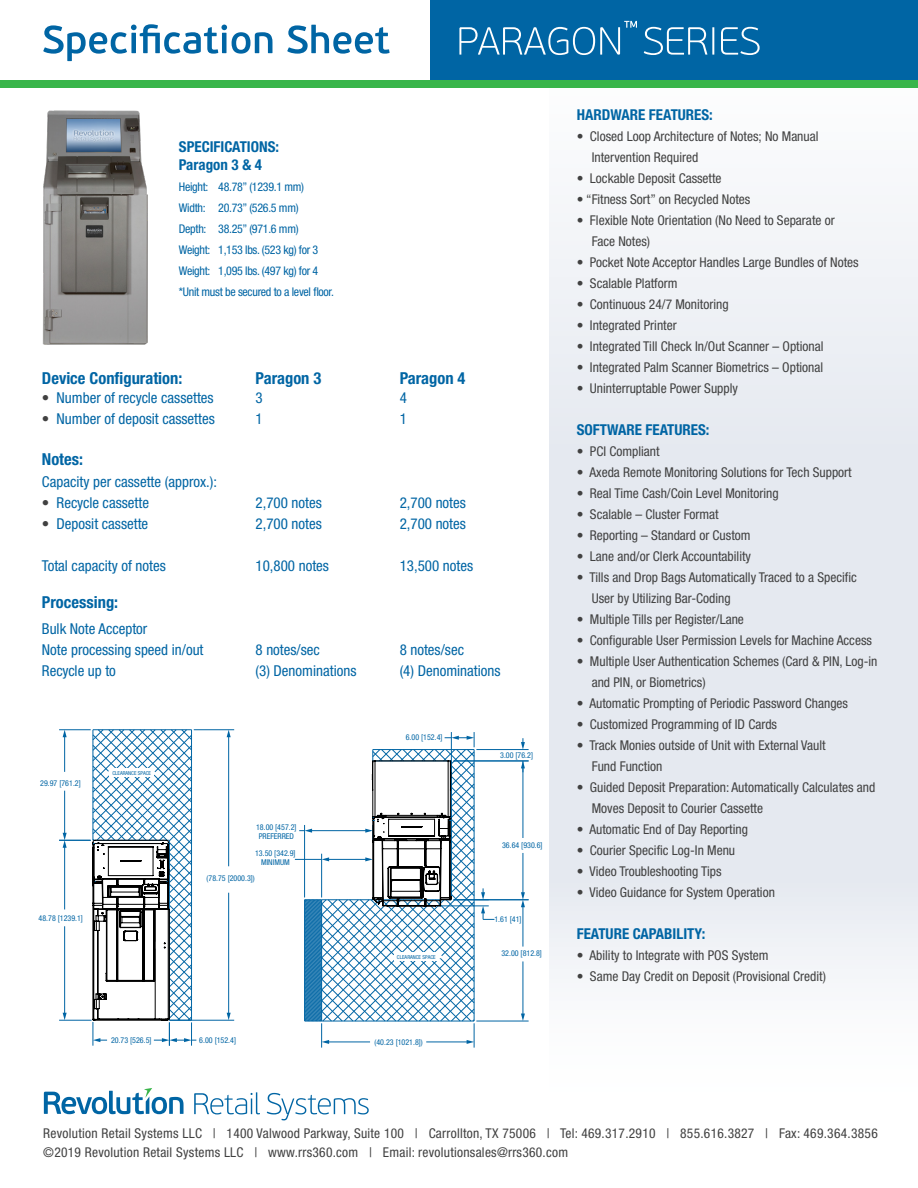
<style>
.page{position:relative;width:918px;height:1188px;background:#fff}
.page>*{position:absolute;margin:0;border:0;box-sizing:border-box;transform-origin:0 0}
.t1{font:700 condensed 16.5px "Helvetica Neue LT Std";color:#0065a4}
.t2{font:condensed 15px/21px "Helvetica Neue LT Std";color:#0065a4}
.t3{font:700 condensed 15px/18px "Helvetica Neue LT Std";color:#0065a4}
.t4{font:condensed 13.5px/21px "Helvetica Neue LT Std";color:#414141}
.t5{font:condensed 13.5px/19.5px "Helvetica Neue LT Std";letter-spacing:.02em;color:#414141}
.t6{font:condensed 12px/21px "Helvetica Neue LT Std";letter-spacing:-.025em;color:#0065a4}
.t7{font:condensed 7.95px/9.6px "Helvetica Neue LT Std";color:#0065a4;text-align:center}
.t8{font:condensed 5.4px "Helvetica Neue LT Std";color:#0065a4}
.s1{color:#414141}
</style>
<div class="page">
<svg style="left:549px;top:213px;width:369px;height:766px"></svg>
<div style="left:431px;top:0;width:487px;height:84px;background:#0065a4"></div>
<svg style="left:43px;top:24px;width:229px;height:37px"></svg>
<svg style="left:287px;top:25px;width:103px;height:29px"></svg>
<div style="left:0;top:81px;width:918px;height:7px;background:#39b54a"></div>
<svg style="left:194px;top:1092px;width:66px;height:22px"></svg>
<svg style="left:267px;top:1093px;width:102px;height:27px"></svg>
<svg style="left:44px;top:1088px;width:140px;height:26px"></svg>
<svg style="left:644px;top:27px;width:63px;height:28px"></svg>
<hr style="left:712px;top:27px;width:2px;height:28px;background:#fff">
<svg style="left:721px;top:27px;width:39px;height:28px"></svg>
<svg style="left:459px;top:21px;width:178px;height:34px"></svg>
<hr style="left:64px;top:926px;width:1px;height:88px;background:#0065a4">
<svg style="left:63px;top:1013px;width:4px;height:7px"></svg>
<hr style="left:64px;top:846px;width:1px;height:63px;background:#0065a4">
<hr style="left:59px;top:1020px;width:33px;height:1px;background:#0065a4">
<hr style="left:64px;top:736px;width:1px;height:36px;background:#0065a4">
<svg style="left:63px;top:730px;width:4px;height:7px"></svg>
<hr style="left:64px;top:791px;width:1px;height:43px;background:#0065a4">
<svg style="left:63px;top:833px;width:4px;height:15px"></svg>
<hr style="left:59px;top:729px;width:32px;height:1px;background:#0065a4">
<hr style="left:59px;top:840px;width:32px;height:1px;background:#0065a4">
<hr style="left:228px;top:893px;width:1px;height:121px;background:#0065a4">
<svg style="left:227px;top:1013px;width:4px;height:7px"></svg>
<hr style="left:228px;top:736px;width:1px;height:130px;background:#0065a4">
<svg style="left:227px;top:730px;width:4px;height:7px"></svg>
<hr style="left:170px;top:1020px;width:64px;height:1px;background:#0065a4">
<hr style="left:194px;top:729px;width:40px;height:1px;background:#0065a4">
<svg style="left:92px;top:729px;width:104px;height:317px"></svg>
<div style="left:109px;top:768px;width:45px;height:9px;background:#fff"></div>
<svg style="left:481px;top:888px;width:4px;height:11px"></svg>
<svg style="left:481px;top:907px;width:13px;height:13px"></svg>
<hr style="left:438px;top:906px;width:51px;height:1px;background:#0065a4">
<hr style="left:523px;top:906px;width:1px;height:41px;background:#0065a4">
<hr style="left:523px;top:961px;width:1px;height:54px;background:#0065a4">
<svg style="left:521px;top:1014px;width:4px;height:7px"></svg>
<hr style="left:476px;top:1021px;width:53px;height:1px;background:#0065a4">
<hr style="left:523px;top:853px;width:1px;height:41px;background:#0065a4">
<svg style="left:521px;top:892px;width:4px;height:15px"></svg>
<hr style="left:523px;top:767px;width:1px;height:71px;background:#0065a4">
<hr style="left:454px;top:899px;width:75px;height:1px;background:#0065a4">
<svg style="left:521px;top:762px;width:4px;height:10px"></svg>
<svg style="left:521px;top:738px;width:4px;height:11px"></svg>
<hr style="left:454px;top:761px;width:75px;height:1px;background:#0065a4">
<hr style="left:476px;top:749px;width:53px;height:1px;background:#0065a4">
<svg style="left:295px;top:732px;width:180px;height:316px"></svg>
<div style="left:394px;top:952px;width:45px;height:9px;background:#fff"></div>
<img style="left:42px;top:110px;width:106px;height:235px">
<p class="t3" style="left:179px;top:137px;width:102px">SPECIFICATIONS:<br>Paragon 3 &amp; 4</p>
<p class="t6" style="left:218px;top:176px;width:102px">48.78” (1239.1 mm)<br>20.73” (526.5 mm)<br>38.25” (971.6 mm)<br>1,153 lbs. (523 kg) for 3<br>1,095 lbs. (497 kg) for 4</p>
<p class="t6" style="left:179px;top:176px;width:156px">Height:<br>Width:<br>Depth:<br>Weight:<br>Weight:<br>*Unit must be secured to a level floor.</p>
<p class="t1" style="left:42px;top:368px;width:142px">Device Configuration:</p>
<p class="t2" style="left:42px;top:388px;width:173px"><span class="s1">•</span> Number of recycle cassettes</p>
<p class="t2" style="left:42px;top:409px;width:174px"><span class="s1">•</span> Number of deposit cassettes</p>
<p class="t1" style="left:42px;top:450px;width:43px">Notes:</p>
<p class="t2" style="left:42px;top:472px;width:177px">Capacity per cassette (approx.):</p>
<p class="t2" style="left:42px;top:493px;width:109px"><span class="s1">•</span> Recycle cassette</p>
<p class="t2" style="left:42px;top:514px;width:108px"><span class="s1">•</span> Deposit cassette</p>
<p class="t2" style="left:42px;top:556px;width:125px">Total capacity of notes</p>
<p class="t1" style="left:42px;top:593px;width:78px">Processing:</p>
<p class="t2" style="left:42px;top:619px;width:163px">Bulk Note Acceptor<br>Note processing speed in/out<br>Recycle up to</p>
<p class="t7" style="left:40px;top:778px;width:42px">29.97 [761.2]</p>
<p class="t8" style="left:112px;top:770px;width:40px">CLEARANCE SPACE</p>
<p class="t1" style="left:256px;top:368px;width:67px">Paragon 3</p>
<p class="t1" style="left:400px;top:368px;width:67px">Paragon 4</p>
<p class="t2" style="left:400px;top:388px;width:9px">4<br>1</p>
<p class="t2" style="left:256px;top:388px;width:9px">3<br>1</p>
<p class="t2" style="left:256px;top:493px;width:68px">2,700 notes<br>2,700 notes</p>
<p class="t2" style="left:256px;top:556px;width:75px">10,800 notes</p>
<p class="t2" style="left:256px;top:640px;width:102px">8 notes/sec<br>(3) Denominations</p>
<p class="t7" style="left:256px;top:822px;width:42px">18.00 [457.2]<br>PREFERRED</p>
<p class="t7" style="left:255px;top:848px;width:42px">13.50 [342.9]<br>MINIMUM</p>
<p class="t2" style="left:400px;top:493px;width:68px">2,700 notes<br>2,700 notes</p>
<p class="t2" style="left:400px;top:556px;width:75px">13,500 notes</p>
<p class="t2" style="left:400px;top:640px;width:102px">8 notes/sec<br>(4) Denominations</p>
<p class="t7" style="left:406px;top:732px;width:38px">6.00 [152.4]</p>
<p class="t7" style="left:500px;top:750px;width:34px">3.00 [76.2]</p>
<p class="t7" style="left:502px;top:841px;width:42px">36.64 [930.6]</p>
<p class="t7" style="left:39px;top:913px;width:46px">48.78 [1239.1]</p>
<p class="t7" style="left:111px;top:1036px;width:42px">20.73 [526.5]</p>
<p class="t7" style="left:207px;top:873px;width:50px">(78.75 [2000.3])</p>
<p class="t7" style="left:199px;top:1036px;width:38px">6.00 [152.4]</p>
<p class="t8" style="left:397px;top:954px;width:40px">CLEARANCE SPACE</p>
<p class="t7" style="left:375px;top:1037px;width:50px">(40.23 [1021.8])</p>
<p class="t7" style="left:494px;top:914px;width:29px">1.61 [41]</p>
<p class="t7" style="left:501px;top:949px;width:42px">32.00 [812.8]</p>
<p class="t3" style="left:577px;top:106px;width:138px">HARDWARE FEATURES:</p>
<p class="t4" style="left:592px;top:126px;width:228px;text-indent:-15px">• Closed Loop Architecture of Notes; No Manual<br>Intervention Required</p>
<p class="t4" style="left:577px;top:168px;width:146px">• Lockable Deposit Cassette</p>
<p class="t4" style="left:577px;top:189px;width:175px">• “Fitness Sort” on Recycled Notes</p>
<p class="t4" style="left:592px;top:210px;width:245px;text-indent:-15px">• Flexible Note Orientation (No Need to Separate or<br>Face Notes)</p>
<p class="t4" style="left:577px;top:252px;width:284px">• Pocket Note Acceptor Handles Large Bundles of Notes</p>
<p class="t4" style="left:577px;top:273px;width:102px">• Scalable Platform</p>
<p class="t4" style="left:577px;top:294px;width:153px">• Continuous 24/7 Monitoring</p>
<p class="t4" style="left:577px;top:315px;width:102px">• Integrated Printer</p>
<p class="t4" style="left:577px;top:336px;width:248px">• Integrated Till Check In/Out Scanner – Optional</p>
<p class="t4" style="left:577px;top:357px;width:248px">• Integrated Palm Scanner Biometrics – Optional</p>
<p class="t4" style="left:577px;top:378px;width:163px">• Uninterruptable Power Supply</p>
<p class="t3" style="left:577px;top:421px;width:134px">SOFTWARE FEATURES:</p>
<p class="t4" style="left:577px;top:441px;width:84px">• PCI Compliant</p>
<p class="t4" style="left:577px;top:462px;width:277px">• Axeda Remote Monitoring Solutions for Tech Support</p>
<p class="t4" style="left:577px;top:483px;width:203px">• Real Time Cash/Coin Level Monitoring</p>
<p class="t4" style="left:577px;top:504px;width:144px">• Scalable – Cluster Format</p>
<p class="t4" style="left:577px;top:525px;width:175px">• Reporting – Standard or Custom</p>
<p class="t4" style="left:577px;top:546px;width:176px">• Lane and/or Clerk Accountability</p>
<p class="t4" style="left:592px;top:567px;width:267px;text-indent:-15px">• Tills and Drop Bags Automatically Traced to a Specific<br>User by Utilizing Bar-Coding</p>
<p class="t4" style="left:577px;top:609px;width:169px">• Multiple Tills per Register/Lane</p>
<p class="t4" style="left:577px;top:630px;width:297px">• Configurable User Permission Levels for Machine Access</p>
<p class="t4" style="left:592px;top:651px;width:287px;text-indent:-15px">• Multiple User Authentication Schemes (Card &amp; PIN, Log-in and PIN, or Biometrics)</p>
<p class="t4" style="left:577px;top:693px;width:273px">• Automatic Prompting of Periodic Password Changes</p>
<p class="t4" style="left:577px;top:714px;width:202px">• Customized Programming of ID Cards</p>
<p class="t4" style="left:592px;top:735px;width:236px;text-indent:-15px">• Track Monies outside of Unit with External Vault<br>Fund Function</p>
<p class="t4" style="left:592px;top:777px;width:285px;text-indent:-15px">• Guided Deposit Preparation: Automatically Calculates and<br>Moves Deposit to Courier Cassette</p>
<p class="t4" style="left:577px;top:819px;width:173px">• Automatic End of Day Reporting</p>
<p class="t4" style="left:577px;top:840px;width:160px">• Courier Specific Log-In Menu</p>
<p class="t4" style="left:577px;top:861px;width:146px">• Video Troubleshooting Tips</p>
<p class="t4" style="left:577px;top:882px;width:200px">• Video Guidance for System Operation</p>
<p class="t3" style="left:577px;top:925px;width:130px">FEATURE CAPABILITY:</p>
<p class="t4" style="left:577px;top:945px;width:193px">• Ability to Integrate with POS System</p>
<p class="t4" style="left:577px;top:966px;width:251px">• Same Day Credit on Deposit (Provisional Credit)</p>
<p class="t5" style="left:43px;top:1123px;width:836px">Revolution Retail Systems LLC | 1400 Valwood Parkway, Suite 100 | Carrollton, TX 75006 | Tel: 469.317.2910 | 855.616.3827 | Fax: 469.364.3856 ©2019 Revolution Retail Systems LLC | www.rrs360.com | Email: revolutionsales@rrs360.com</p>
</div>
